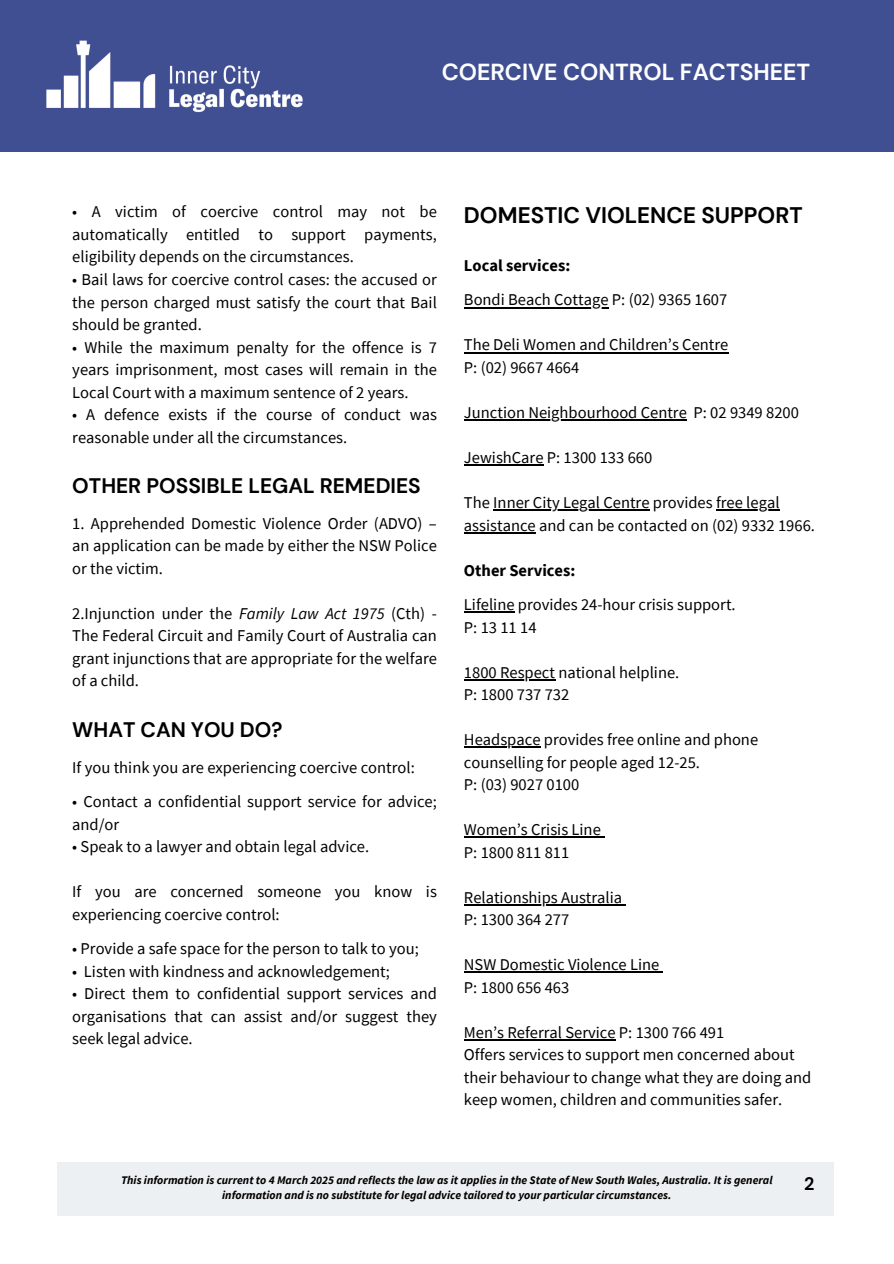
<style>
.page{position:relative;width:894px;height:1264px;background:#fff}
.page>*{position:absolute;margin:0;border:0;box-sizing:border-box;transform-origin:0 0}
.t1{font:700 23.1px "DM Sans";color:#fff}
.t2{font:700 22.5px "DM Sans";color:#000}
.t3{font:700 21px "DM Sans";color:#000}
.t4{font:700 18px "DM Sans";color:#000}
.t5{font:16.5px/22.5px "Source Sans Pro";color:#000;text-align:justify}
.t6{font:700 16.5px "Source Sans Pro";color:#000}
.t7{font:italic 700 11.7px/15.5px "Source Sans Pro";color:#000;text-align:center}
.s1{font-style:italic}
.s2{font-weight:700}
</style>
<div class="page">
<hr style="left:464px;top:307px;width:144px;height:1px;background:#000">
<hr style="left:464px;top:352px;width:264px;height:1px;background:#000">
<hr style="left:464px;top:419px;width:222px;height:2px;background:#000">
<hr style="left:464px;top:464px;width:79px;height:2px;background:#000">
<hr style="left:493px;top:509px;width:156px;height:2px;background:#000">
<hr style="left:715px;top:509px;width:64px;height:2px;background:#000">
<hr style="left:464px;top:532px;width:71px;height:1px;background:#000">
<hr style="left:464px;top:611px;width:50px;height:2px;background:#000">
<hr style="left:464px;top:679px;width:91px;height:1px;background:#000">
<hr style="left:464px;top:746px;width:76px;height:2px;background:#000">
<hr style="left:464px;top:836px;width:136px;height:2px;background:#000">
<hr style="left:464px;top:904px;width:158px;height:1px;background:#000">
<hr style="left:464px;top:971px;width:195px;height:2px;background:#000">
<hr style="left:464px;top:1039px;width:151px;height:1px;background:#000">
<div style="left:57px;top:1162px;width:776px;height:52px;background:#edf0f2"></div>
<div style="left:0;top:0;width:893px;height:152px;background:#404e92"></div>
<img style="left:46px;top:38px;width:257px;height:76px">
<p class="t1" style="left:441px;top:57px;width:370px">COERCIVE CONTROL FACTSHEET</p>
<p class="t5" style="left:72px;top:200px;width:366px">• A victim of coercive control may not be automatically entitled to support payments, eligibility depends on the circumstances.</p>
<p class="t5" style="left:72px;top:268px;width:366px">• Bail laws for coercive control cases: the accused or the person charged must satisfy the court that Bail should be granted.</p>
<h1 class="t5" style="left:72px;top:335px;width:366px">• While the maximum penalty for the offence is 7 years imprisonment, most cases will remain in the Local Court with a maximum sentence of 2 years.</h1>
<p class="t5" style="left:72px;top:403px;width:366px">• A defence exists if the course of conduct was reasonable under all the circumstances.</p>
<p class="t3" style="left:72px;top:472px;width:350px">OTHER POSSIBLE LEGAL REMEDIES</p>
<p class="t5" style="left:72px;top:511px;width:366px">1. Apprehended Domestic Violence Order (ADVO) – an application can be made by either the NSW Police or the victim.</p>
<p class="t5" style="left:72px;top:601px;width:366px">2.Injunction under the <span class="s1">Family Law Act 1975</span> (Cth) - The Federal Circuit and Family Court of Australia can grant injunctions that are appropriate for the welfare of a child.</p>
<p class="t3" style="left:72px;top:716px;width:212px">WHAT CAN YOU DO?</p>
<p class="t5" style="left:72px;top:755px;width:344px">If you think you are experiencing coercive control:</p>
<p class="t5" style="left:72px;top:790px;width:366px">• Contact a confidential support service for advice; and/or</p>
<p class="t5" style="left:72px;top:835px;width:298px">• Speak to a lawyer and obtain legal advice.</p>
<p class="t5" style="left:72px;top:880px;width:366px">If you are concerned someone you know is experiencing coercive control:</p>
<p class="t5" style="left:72px;top:937px;width:348px">• Provide a safe space for the person to talk to you;</p>
<p class="t5" style="left:72px;top:959px;width:319px">• Listen with kindness and acknowledgement;</p>
<p class="t5" style="left:72px;top:982px;width:366px">• Direct them to confidential support services and organisations that can assist and/or suggest they seek legal advice.</p>
<p class="t2" style="left:464px;top:200px;width:340px">DOMESTIC VIOLENCE SUPPORT</p>
<p class="t6" style="left:464px;top:255px;width:108px">Local services:</p>
<p class="t5" style="left:464px;top:288px;width:265px">Bondi Beach Cottage P: (02) 9365 1607</p>
<p class="t5" style="left:464px;top:333px;width:266px">The Deli Women and Children’s Centre</p>
<p class="t5" style="left:464px;top:356px;width:117px">P: (02) 9667 4664</p>
<p class="t5" style="left:464px;top:401px;width:336px">Junction Neighbourhood Centre P: 02 9349 8200</p>
<p class="t5" style="left:464px;top:446px;width:190px">JewishCare P: 1300 133 660</p>
<p class="t5" style="left:464px;top:491px;width:317px">The Inner City Legal Centre provides free legal</p>
<p class="t5" style="left:464px;top:513px;width:352px">assistance and can be contacted on (02) 9332 1966.</p>
<p class="t5" style="left:464px;top:552px;width:273px;line-height:34.5px"><span class="s2">Other Services:<br></span>Lifeline provides 24-hour crisis support.</p>
<p class="t5" style="left:464px;top:615px;width:74px">P: 13 11 14</p>
<p class="t5" style="left:464px;top:660px;width:217px">1800 Respect national helpline.</p>
<p class="t5" style="left:464px;top:683px;width:107px">P: 1800 737 732</p>
<p class="t5" style="left:464px;top:728px;width:295px">Headspace provides free online and phone counselling for people aged 12-25.</p>
<p class="t5" style="left:464px;top:773px;width:117px">P: (03) 9027 0100</p>
<p class="t5" style="left:464px;top:818px;width:138px">Women’s Crisis Line</p>
<p class="t5" style="left:464px;top:840px;width:107px">P: 1800 811 811</p>
<p class="t5" style="left:464px;top:885px;width:160px">Relationships Australia</p>
<p class="t5" style="left:464px;top:908px;width:107px">P: 1300 364 277</p>
<p class="t5" style="left:464px;top:953px;width:197px">NSW Domestic Violence Line</p>
<p class="t5" style="left:464px;top:975px;width:107px">P: 1800 656 463</p>
<p class="t5" style="left:464px;top:1020px;width:262px">Men’s Referral Service P: 1300 766 491</p>
<p class="t5" style="left:464px;top:1043px;width:349px;text-align:left">Offers services to support men concerned about their behaviour to change what they are doing and keep women, children and communities safer.</p>
<p class="t7" style="left:121px;top:1171px;width:652px">This information is current to 4 March 2025 and reflects the law as it applies in the State of New South Wales, Australia. It is general information and is no substitute for legal advice tailored to your particular circumstances.</p>
<p class="t4" style="left:804px;top:1172px;width:12px">2</p>
</div>
